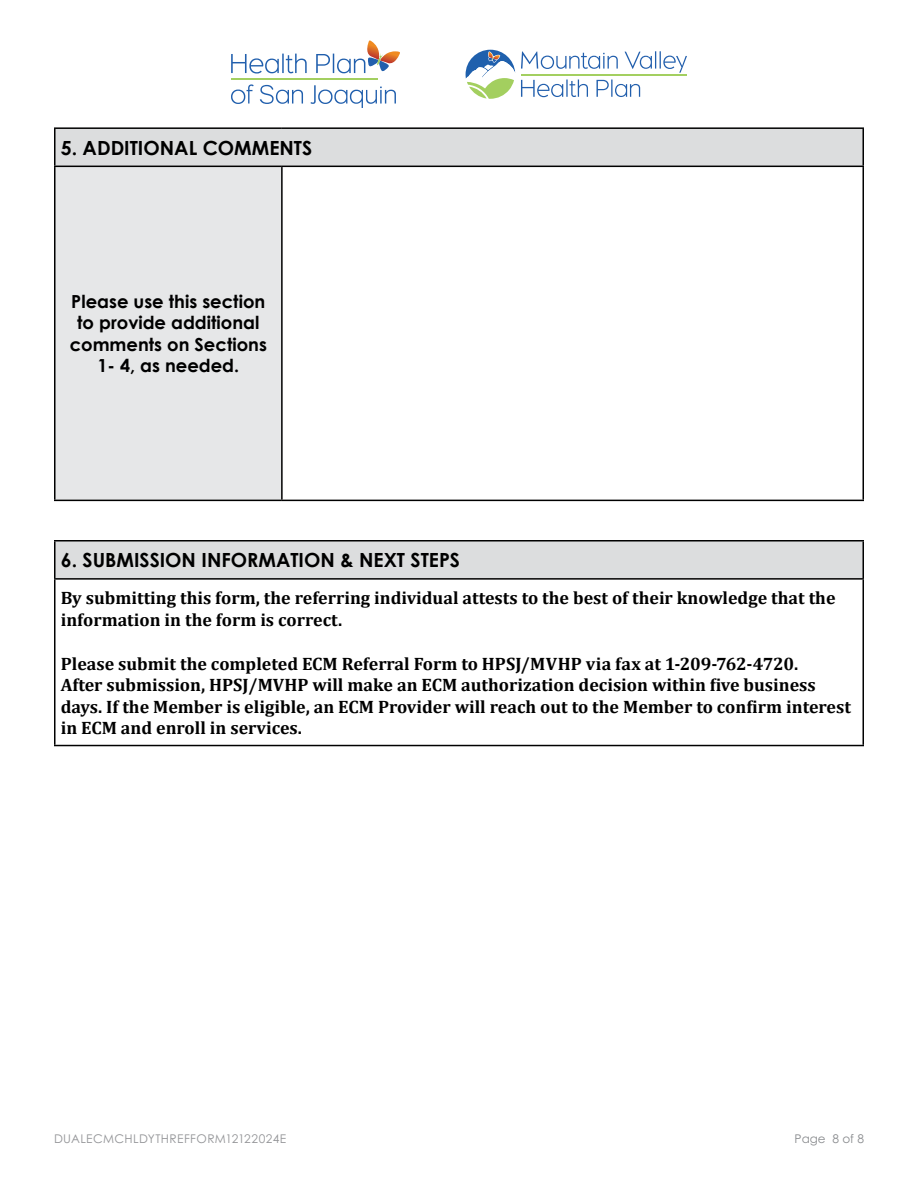
<style>
.page{position:relative;width:918px;height:1188px;background:#fff}
.page>*{position:absolute;margin:0;border:0;box-sizing:border-box;transform-origin:0 0}
.t1{font:700 19.5px "Century Gothic";color:#000}
.t2{font:700 18px/21.6px "Cambria";color:#000}
.t3{font:700 18px/21.6px "Century Gothic";color:#000;text-align:center}
.t4{font:12px "Century Gothic Pro";letter-spacing:.03em;color:#949598}
.t5{font:12px "Century Gothic Pro";color:#898b8e}
</style>
<div class="page">
<div style="left:55px;top:128px;width:808px;height:38px;background:#dcddde"></div>
<div style="left:55px;top:166px;width:227px;height:334px;background:#e6e7e8"></div>
<hr style="left:54px;top:127px;width:228px;height:2px;background:#000">
<hr style="left:54px;top:129px;width:2px;height:37px;background:#000">
<hr style="left:282px;top:127px;width:582px;height:2px;background:#000">
<hr style="left:862px;top:129px;width:2px;height:37px;background:#000">
<hr style="left:54px;top:166px;width:228px;height:1px;background:#000">
<hr style="left:54px;top:167px;width:2px;height:333px;background:#000">
<hr style="left:282px;top:166px;width:582px;height:1px;background:#000">
<hr style="left:281px;top:167px;width:2px;height:333px;background:#000">
<hr style="left:862px;top:167px;width:2px;height:333px;background:#000">
<hr style="left:54px;top:500px;width:228px;height:1px;background:#000">
<hr style="left:282px;top:500px;width:582px;height:1px;background:#000">
<div style="left:55px;top:541px;width:808px;height:38px;background:#dcddde"></div>
<hr style="left:54px;top:540px;width:810px;height:2px;background:#000">
<hr style="left:54px;top:542px;width:2px;height:36px;background:#000">
<hr style="left:862px;top:542px;width:2px;height:36px;background:#000">
<hr style="left:54px;top:578px;width:810px;height:2px;background:#000">
<hr style="left:54px;top:580px;width:2px;height:165px;background:#000">
<hr style="left:862px;top:580px;width:2px;height:165px;background:#000">
<hr style="left:54px;top:745px;width:810px;height:1px;background:#000">
<svg style="left:231px;top:54px;width:76px;height:20px"></svg>
<svg style="left:231px;top:84px;width:23px;height:20px"></svg>
<svg style="left:260px;top:85px;width:43px;height:19px"></svg>
<svg style="left:311px;top:85px;width:85px;height:23px"></svg>
<svg style="left:316px;top:40px;width:84px;height:33px"></svg>
<hr style="left:231px;top:78px;width:146px;height:2px;background:#a3cf60">
<svg style="left:466px;top:50px;width:49px;height:49px"></svg>
<hr style="left:521px;top:74px;width:166px;height:2px;background:#a3cf60">
<svg style="left:521px;top:51px;width:97px;height:18px"></svg>
<svg style="left:625px;top:51px;width:62px;height:22px"></svg>
<svg style="left:521px;top:80px;width:67px;height:17px"></svg>
<svg style="left:597px;top:80px;width:43px;height:17px"></svg>
<p class="t1" style="left:61px;top:133px;width:253px">5. ADDITIONAL COMMENTS</p>
<p class="t3" style="left:70px;top:290px;width:199px">Please use this section to provide additional comments on Sections<br>1- 4, as needed.</p>
<p class="t1" style="left:61px;top:545px;width:401px">6. SUBMISSION INFORMATION &amp; NEXT STEPS</p>
<p class="t2" style="left:61px;top:586px;width:776px">By submitting this form, the referring individual attests to the best of their knowledge that the information in the form is correct.</p>
<p class="t2" style="left:61px;top:652px;width:792px">Please submit the completed ECM Referral Form to HPSJ/MVHP via fax at 1-209-762-4720.<br>After submission, HPSJ/MVHP will make an ECM authorization decision within five business days. If the Member is eligible, an ECM Provider will reach out to the Member to confirm interest in ECM and enroll in services.</p>
<p class="t4" style="left:54px;top:1131px;width:234px">DUALECMCHLDYTHREFFORM12122024E</p>
<p class="t5" style="left:795px;top:1131px;width:71px">Page 8 of 8</p>
</div>
